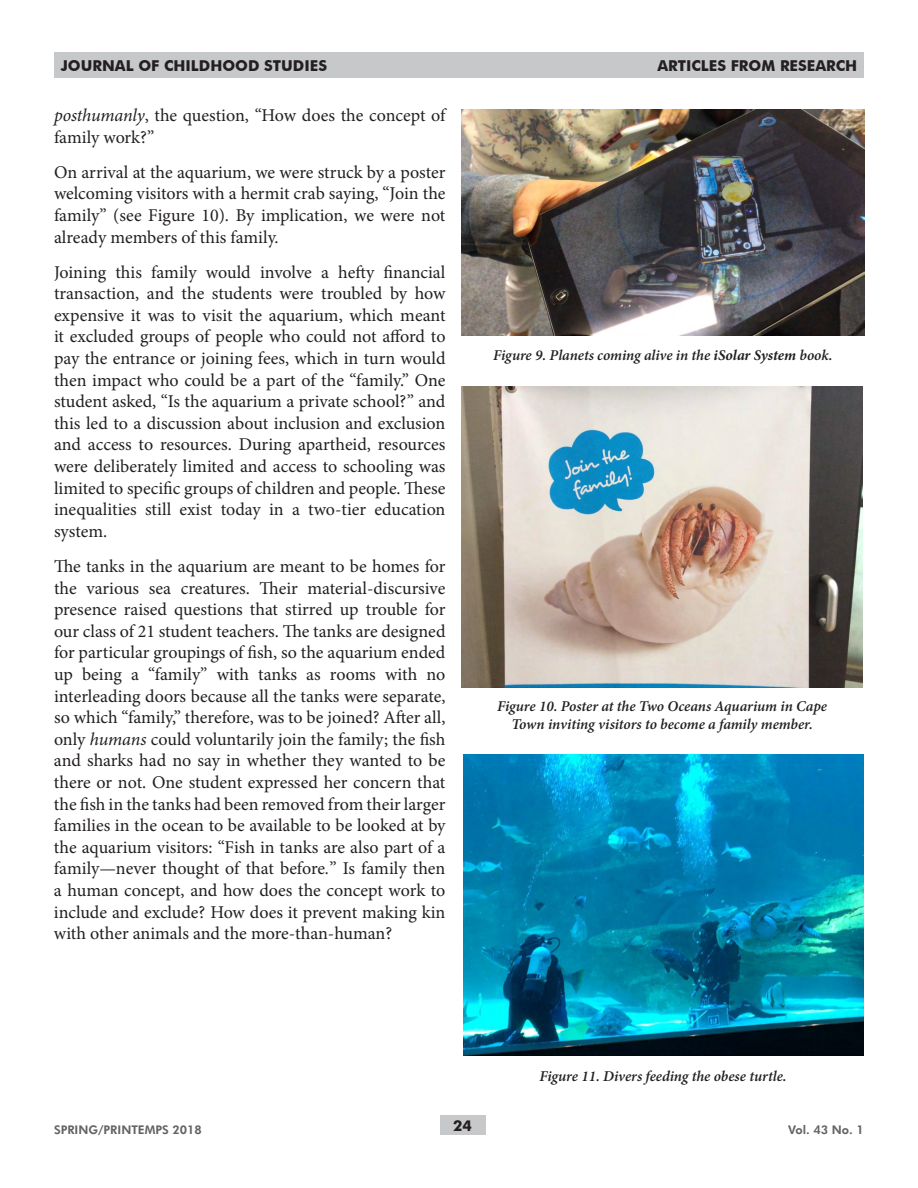
<style>
.page{position:relative;width:918px;height:1188px;background:#fff}
.page>*{position:absolute;margin:0;border:0;box-sizing:border-box;transform-origin:0 0}
.t1{font:18px/21.6px "Minion Pro";color:#231f20;text-align:justify}
.t2{font:italic 600 15px/18px "Minion Pro";letter-spacing:-.005em;color:#231f20;text-align:center}
.t3{font:700 15px "Futura BT";color:#231f20}
.t4{font:800 12px "Futura BT";color:#636366}
.s1{font-style:italic}
.s2{font-weight:700}
</style>
<div class="page">
<div style="left:440px;top:1116px;width:45px;height:19px;background:#c7c8ca"></div>
<div style="left:54px;top:52px;width:810px;height:26px;background:#c7c8ca"></div>
<img style="left:462px;top:109px;width:402px;height:227px">
<img style="left:461px;top:387px;width:402px;height:300px">
<img style="left:463px;top:755px;width:400px;height:300px">
<p class="t3" style="left:61px;top:57px;width:268px">JOURNAL OF CHILDHOOD STUDIES</p>
<p class="t3" style="left:657px;top:57px;width:201px">ARTICLES FROM RESEARCH</p>
<p class="t1" style="left:54px;top:105px;width:393px"><span class="s1">posthumanly</span>, the question, “How does the concept of family work?”</p>
<p class="t1" style="left:54px;top:161px;width:393px">On arrival at the aquarium, we were struck by a poster welcoming visitors with a hermit crab saying, “Join the family” (see Figure 10). By implication, we were not already members of this family.</p>
<p class="t1" style="left:54px;top:261px;width:393px">Joining this family would involve a hefty financial transaction, and the students were troubled by how expensive it was to visit the aquarium, which meant it excluded groups of people who could not afford to pay the entrance or joining fees, which in turn would then impact who could be a part of the “family.” One student asked, “Is the aquarium a private school?” and this led to a discussion about inclusion and exclusion and access to resources. During apartheid, resources were deliberately limited and access to schooling was limited to specific groups of children and people. These inequalities still exist today in a two-tier education system.</p>
<p class="t1" style="left:54px;top:556px;width:393px">The tanks in the aquarium are meant to be homes for the various sea creatures. Their material-discursive presence raised questions that stirred up trouble for our class of 21 student teachers. The tanks are designed for particular groupings of fish, so the aquarium ended up being a “family” with tanks as rooms with no interleading doors because all the tanks were separate, so which “family,” therefore, was to be joined? After all, only <span class="s1">humans</span> could voluntarily join the family; the fish and sharks had no say in whether they wanted to be there or not. One student expressed her concern that the fish in the tanks had been removed from their larger families in the ocean to be available to be looked at by the aquarium visitors: “Fish in tanks are also part of a family—never thought of that before<span class="s1">.</span>” Is family then a human concept, and how does the concept work to include and exclude? How does it prevent making kin with other animals and the more-than-human?</p>
<p class="t2" style="left:493px;top:346px;width:341px">Figure 9. Planets coming alive in the <span class="s2">iSolar System</span> book.</p>
<p class="t2" style="left:497px;top:697px;width:332px">Figure 10. Poster at the Two Oceans Aquarium in Cape<br>Town inviting visitors to become a family member.</p>
<p class="t2" style="left:539px;top:1067px;width:249px">Figure 11. Divers feeding the obese turtle.</p>
<p class="t4" style="left:54px;top:1122px;width:149px">SPRING/PRINTEMPS 2018</p>
<p class="t3" style="left:453px;top:1117px;width:20px">24</p>
<p class="t4" style="left:788px;top:1122px;width:77px">Vol. 43 No. 1</p>
</div>
